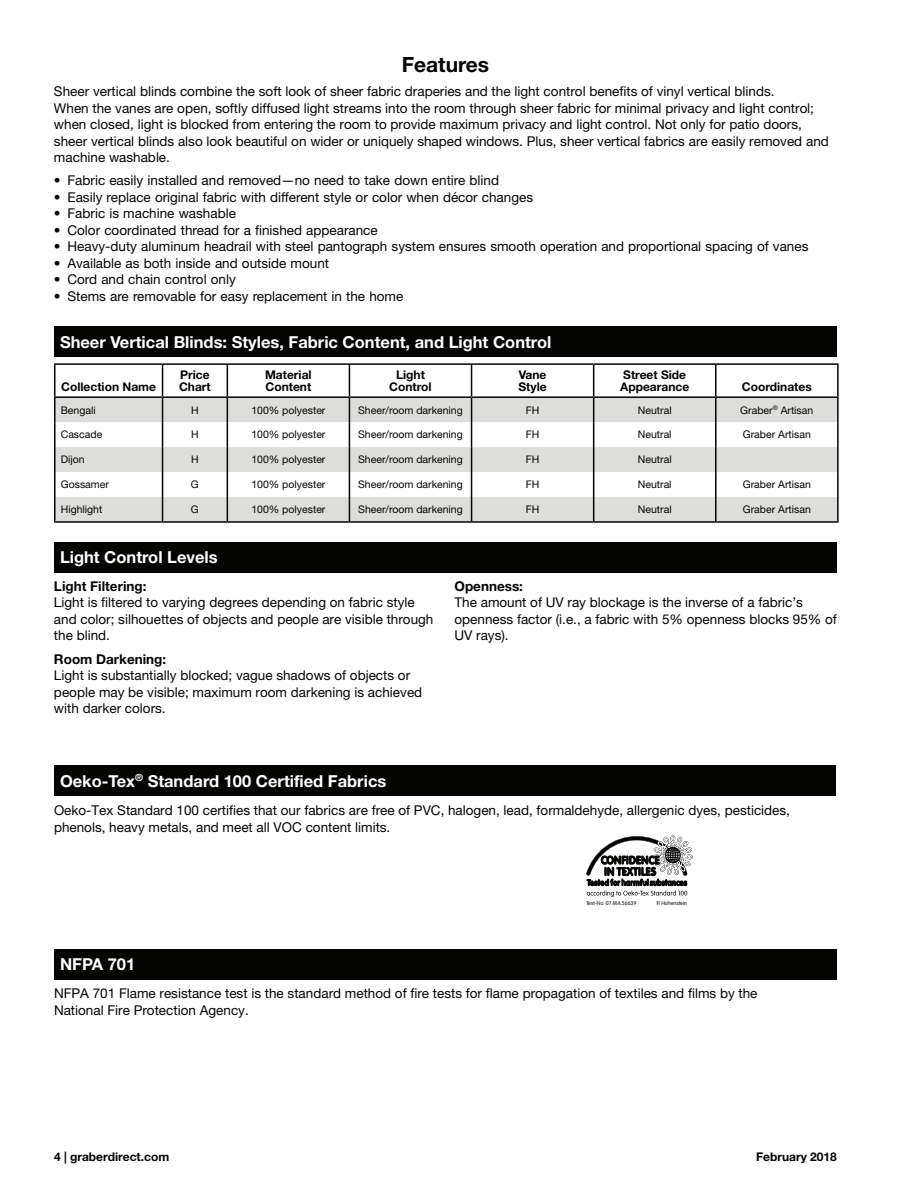
<style>
.page{position:relative;width:918px;height:1188px;background:#fff}
.page>*{position:absolute;margin:0;border:0;box-sizing:border-box;transform-origin:0 0}
.t1{font:700 21px "Helvetica Neue LT Std";color:#040503}
.t2{font:700 16.5px "Helvetica Neue LT Std";color:#fff}
.t3{font:13.5px/16.5px "Helvetica Neue LT Std";color:#040503}
.t4{font:700 13.5px "Helvetica Neue LT Std";color:#040503}
.t5{font:700 12px/12px "Helvetica Neue LT Std";color:#040503}
.t6{font:10.5px "Helvetica Neue LT Std";color:#040503}
.t7{font:300 5.4px "VAG Rounded";color:#040503}
</style>
<div class="page">
<svg style="left:56px;top:398px;width:781px;height:123px;fill:#dddddc"></svg>
<hr style="left:227px;top:365px;width:1px;height:31px;background:#040503">
<hr style="left:349px;top:365px;width:1px;height:31px;background:#040503">
<hr style="left:471px;top:365px;width:1px;height:31px;background:#040503">
<hr style="left:593px;top:365px;width:1px;height:31px;background:#040503">
<hr style="left:715px;top:365px;width:2px;height:31px;background:#040503">
<hr style="left:162px;top:365px;width:1px;height:31px;background:#040503">
<hr style="left:54px;top:363px;width:109px;height:2px;background:#040503">
<hr style="left:54px;top:365px;width:1px;height:31px;background:#040503">
<hr style="left:163px;top:363px;width:431px;height:2px;background:#040503">
<hr style="left:594px;top:363px;width:245px;height:2px;background:#040503">
<hr style="left:837px;top:365px;width:2px;height:31px;background:#040503">
<hr style="left:54px;top:396px;width:109px;height:2px;background:#040503">
<hr style="left:54px;top:398px;width:2px;height:24px;background:#040503">
<hr style="left:163px;top:396px;width:64px;height:2px;background:#040503">
<hr style="left:227px;top:396px;width:122px;height:2px;background:#040503">
<hr style="left:349px;top:396px;width:123px;height:2px;background:#040503">
<hr style="left:472px;top:396px;width:122px;height:2px;background:#040503">
<hr style="left:594px;top:396px;width:122px;height:2px;background:#040503">
<hr style="left:716px;top:396px;width:123px;height:2px;background:#040503">
<hr style="left:715px;top:398px;width:2px;height:24px;background:#040503">
<hr style="left:837px;top:398px;width:2px;height:24px;background:#040503">
<hr style="left:54px;top:422px;width:2px;height:25px;background:#040503">
<hr style="left:715px;top:422px;width:2px;height:25px;background:#040503">
<hr style="left:837px;top:422px;width:2px;height:25px;background:#040503">
<hr style="left:54px;top:447px;width:2px;height:25px;background:#040503">
<hr style="left:715px;top:447px;width:2px;height:25px;background:#040503">
<hr style="left:837px;top:447px;width:2px;height:25px;background:#040503">
<hr style="left:54px;top:472px;width:2px;height:25px;background:#040503">
<hr style="left:715px;top:472px;width:2px;height:25px;background:#040503">
<hr style="left:837px;top:472px;width:2px;height:25px;background:#040503">
<hr style="left:54px;top:497px;width:2px;height:24px;background:#040503">
<svg style="left:162px;top:398px;width:1px;height:123px"></svg>
<svg style="left:227px;top:398px;width:1px;height:123px"></svg>
<svg style="left:349px;top:398px;width:1px;height:123px"></svg>
<svg style="left:471px;top:398px;width:1px;height:123px"></svg>
<svg style="left:593px;top:398px;width:1px;height:123px"></svg>
<hr style="left:715px;top:497px;width:2px;height:24px;background:#040503">
<hr style="left:837px;top:497px;width:2px;height:24px;background:#040503">
<hr style="left:54px;top:521px;width:540px;height:2px;background:#040503">
<hr style="left:594px;top:521px;width:245px;height:2px;background:#040503">
<div style="left:54px;top:766px;width:781px;height:30px;background:#040503"></div>
<svg style="left:586px;top:835px;width:107px;height:62px"></svg>
<div style="left:54px;top:949px;width:783px;height:30px;background:#040503"></div>
<div style="left:54px;top:542px;width:783px;height:30px;background:#040503"></div>
<div style="left:54px;top:327px;width:783px;height:30px;background:#040503"></div>
<h1 class="t1" style="left:402px;top:57px;width:89px">Features</h1>
<p class="t3" style="left:54px;top:84px;width:776px">Sheer vertical blinds combine the soft look of sheer fabric draperies and the light control benefits of vinyl vertical blinds.<br>When the vanes are open, softly diffused light streams into the room through sheer fabric for minimal privacy and light control; when closed, light is blocked from entering the room to provide maximum privacy and light control. Not only for patio doors, sheer vertical blinds also look beautiful on wider or uniquely shaped windows. Plus, sheer vertical fabrics are easily removed and machine washable.</p>
<p class="t3" style="left:54px;top:174px;width:447px">• Fabric easily installed and removed—no need to take down entire blind</p>
<p class="t3" style="left:54px;top:190px;width:481px">• Easily replace original fabric with different style or color when décor changes</p>
<p class="t3" style="left:54px;top:207px;width:183px">• Fabric is machine washable</p>
<p class="t3" style="left:54px;top:223px;width:325px">• Color coordinated thread for a finished appearance</p>
<p class="t3" style="left:54px;top:240px;width:756px">• Heavy-duty aluminum headrail with steel pantograph system ensures smooth operation and proportional spacing of vanes</p>
<p class="t3" style="left:54px;top:256px;width:277px">• Available as both inside and outside mount</p>
<p class="t3" style="left:54px;top:273px;width:183px">• Cord and chain control only</p>
<p class="t3" style="left:54px;top:289px;width:351px">• Stems are removable for easy replacement in the home</p>
<p class="t2" style="left:60px;top:336px;width:493px">Sheer Vertical Blinds: Styles, Fabric Content, and Light Control</p>
<p class="t5" style="left:61px;top:382px;width:96px">Collection Name</p>
<p class="t5" style="left:179px;top:370px;width:33px">Price<br>Chart</p>
<p class="t5" style="left:265px;top:370px;width:48px">Material<br>Content</p>
<p class="t5" style="left:389px;top:370px;width:44px;text-align:center">Light<br>Control</p>
<p class="t5" style="left:519px;top:370px;width:30px">Vane<br>Style</p>
<p class="t5" style="left:620px;top:370px;width:71px">Street Side<br>Appearance</p>
<p class="t5" style="left:742px;top:382px;width:71px">Coordinates</p>
<p class="t6" style="left:61px;top:406px;width:37px">Bengali</p>
<p class="t6" style="left:191px;top:406px;width:9px">H</p>
<p class="t6" style="left:251px;top:406px;width:76px">100% polyester</p>
<p class="t6" style="left:358px;top:406px;width:106px">Sheer/room darkening</p>
<p class="t6" style="left:526px;top:406px;width:15px">FH</p>
<p class="t6" style="left:638px;top:406px;width:35px">Neutral</p>
<p class="t6" style="left:740px;top:406px;width:75px">Graber<sup>®</sup> Artisan</p>
<p class="t6" style="left:61px;top:431px;width:43px">Cascade</p>
<p class="t6" style="left:191px;top:431px;width:9px">H</p>
<p class="t6" style="left:251px;top:431px;width:76px">100% polyester</p>
<p class="t6" style="left:358px;top:431px;width:106px">Sheer/room darkening</p>
<p class="t6" style="left:526px;top:431px;width:15px">FH</p>
<p class="t6" style="left:638px;top:431px;width:35px">Neutral</p>
<p class="t6" style="left:743px;top:431px;width:70px">Graber Artisan</p>
<p class="t6" style="left:61px;top:456px;width:25px">Dijon</p>
<p class="t6" style="left:191px;top:456px;width:9px">H</p>
<p class="t6" style="left:251px;top:456px;width:76px">100% polyester</p>
<p class="t6" style="left:358px;top:456px;width:106px">Sheer/room darkening</p>
<p class="t6" style="left:526px;top:456px;width:15px">FH</p>
<p class="t6" style="left:638px;top:456px;width:35px">Neutral</p>
<p class="t6" style="left:61px;top:481px;width:50px">Gossamer</p>
<p class="t6" style="left:191px;top:481px;width:9px">G</p>
<p class="t6" style="left:251px;top:481px;width:76px">100% polyester</p>
<p class="t6" style="left:358px;top:481px;width:106px">Sheer/room darkening</p>
<p class="t6" style="left:526px;top:481px;width:15px">FH</p>
<p class="t6" style="left:638px;top:481px;width:35px">Neutral</p>
<p class="t6" style="left:743px;top:481px;width:70px">Graber Artisan</p>
<p class="t6" style="left:61px;top:505px;width:43px">Highlight</p>
<p class="t6" style="left:191px;top:505px;width:9px">G</p>
<p class="t6" style="left:251px;top:505px;width:76px">100% polyester</p>
<p class="t6" style="left:358px;top:505px;width:106px">Sheer/room darkening</p>
<p class="t6" style="left:526px;top:505px;width:15px">FH</p>
<p class="t6" style="left:638px;top:505px;width:35px">Neutral</p>
<p class="t6" style="left:743px;top:505px;width:70px">Graber Artisan</p>
<p class="t2" style="left:60px;top:551px;width:159px">Light Control Levels</p>
<p class="t4" style="left:54px;top:581px;width:94px">Light Filtering:</p>
<p class="t3" style="left:54px;top:596px;width:381px">Light is filtered to varying degrees depending on fabric style and color; silhouettes of objects and people are visible through the blind.</p>
<p class="t4" style="left:54px;top:654px;width:114px">Room Darkening:</p>
<p class="t3" style="left:54px;top:668px;width:370px">Light is substantially blocked; vague shadows of objects or people may be visible; maximum room darkening is achieved with darker colors.</p>
<p class="t4" style="left:454px;top:581px;width:70px">Openness:</p>
<p class="t3" style="left:454px;top:596px;width:384px">The amount of UV ray blockage is the inverse of a fabric’s openness factor (i.e., a fabric with 5% openness blocks 95% of<br>UV rays).</p>
<p class="t2" style="left:60px;top:775px;width:328px">Oeko-Tex<sup>®</sup> Standard 100 Certified Fabrics</p>
<p class="t3" style="left:54px;top:804px;width:738px">Oeko-Tex Standard 100 certifies that our fabrics are free of PVC, halogen, lead, formaldehyde, allergenic dyes, pesticides, phenols, heavy metals, and meet all VOC content limits.</p>
<p class="t7" style="left:586px;top:901px;width:51px">Test-No. 07.MA.56639</p>
<p class="t7" style="left:657px;top:901px;width:32px">FI Hohenstein</p>
<p class="t2" style="left:60px;top:958px;width:77px">NFPA 701</p>
<p class="t3" style="left:54px;top:986px;width:705px">NFPA 701 Flame resistance test is the standard method of fire tests for flame propagation of textiles and films by the<br>National Fire Protection Agency.</p>
<p class="t5" style="left:54px;top:1151px;width:117px">4 | graberdirect.com</p>
<p class="t5" style="left:756px;top:1152px;width:82px">February 2018</p>
</div>
